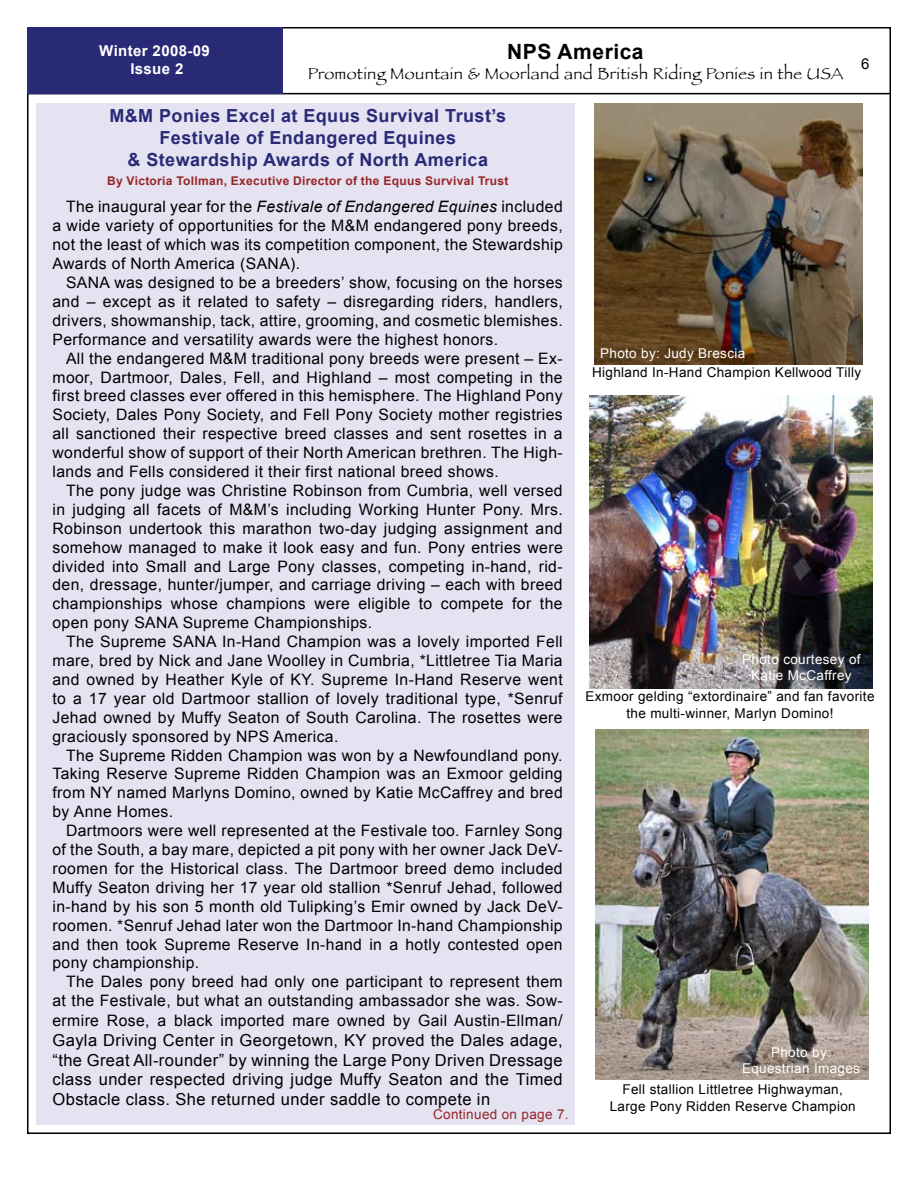
<style>
.page{position:relative;width:918px;height:1188px;background:#fff}
.page>*{position:absolute;margin:0;border:0;box-sizing:border-box;transform-origin:0 0}
.t1{font:700 21px "Arial";letter-spacing:.025em;color:#000}
.t2{font:700 18px/21.6px "Arial";letter-spacing:.025em;color:#282a76;text-align:center}
.t3{font:16.5px/19.8px "Arial";letter-spacing:.025em;color:#000;text-align:justify}
.t4{font:16.5px "Papyrus";letter-spacing:.025em;color:#000}
.t5{font:15.75px/18.9px "Arial";letter-spacing:.025em;color:#000;text-align:justify}
.t6{font:700 15px/18px "Arial";letter-spacing:.025em;color:#fff;text-align:center}
.t7{font:13.5px/16.2px "Arial";letter-spacing:.025em;color:#000;text-align:center}
.t8{font:13.5px/16.2px "Arial";letter-spacing:.025em;color:#fff;text-align:center}
.t9{font:13.5px "Arial";letter-spacing:.025em;color:#962428}
.t10{font:700 12px "Arial";letter-spacing:.025em;color:#962528}
.s1{font-style:italic}
.s2{font-size:16.5px}
</style>
<div class="page">
<hr style="left:27px;top:93px;width:863px;height:1px;background:#000">
<div style="left:27px;top:27px;width:255px;height:66px;background:#292a76"></div>
<img style="left:589px;top:395px;width:283px;height:293px">
<img style="left:594px;top:103px;width:268px;height:261px">
<img style="left:596px;top:729px;width:273px;height:350px">
<div style="left:36px;top:103px;width:539px;height:1022px;background:#e5e2f1"></div>
<p class="t6" style="left:99px;top:42px;width:112px">Winter 2008-09<br>Issue 2</p>
<h1 class="t1" style="left:507px;top:40px;width:138px">NPS America</h1>
<p class="t4" style="left:308px;top:64px;width:537px">Promoting Mountain &amp; Moorland and British Riding Ponies in the USA</p>
<p class="t2" style="left:109px;top:105px;width:398px">M&amp;M Ponies Excel at Equus Survival Trust’s<br>Festivale of Endangered Equines<br>&amp; Stewardship Awards of North America</p>
<p class="t10" style="left:107px;top:174px;width:403px">By Victoria Tollman, Executive Director of the Equus Survival Trust</p>
<p class="t5" style="left:52px;top:197px;width:512px;text-indent:14px">The inaugural year for the <span class="s1">Festivale of Endangered Equines</span> included a wide variety of opportunities for the M&amp;M endangered pony breeds, not the least of which was its competition component, the Stewardship Awards of North America (SANA).</p>
<p class="t5" style="left:52px;top:273px;width:512px;text-indent:14px">SANA was designed to be a breeders’ show, focusing on the horses and – except as it related to safety – disregarding riders, handlers, drivers, showmanship, tack, attire, grooming, and cosmetic blemishes.<br>Performance and versatility awards were the highest honors.</p>
<p class="t5" style="left:52px;top:349px;width:512px;text-indent:14px">All the endangered M&amp;M traditional pony breeds were present – Ex&shy;moor, Dartmoor, Dales, Fell, and Highland – most competing in the first breed classes ever offered in this hemisphere. The Highland Pony Society, Dales Pony Society, and Fell Pony Society mother registries all sanctioned their respective breed classes and sent rosettes in a wonderful show of support of their North American brethren. The High&shy;lands and Fells considered it their first national breed shows.</p>
<p class="t5" style="left:52px;top:481px;width:512px;text-indent:14px">The pony judge was Christine Robinson from Cumbria, well versed in judging all facets of M&amp;M’s including Working Hunter Pony. Mrs.<br>Robinson undertook this marathon two-day judging assignment and somehow managed to make it look easy and fun. Pony entries were divided into Small and Large Pony classes, competing in-hand, rid&shy;den, dressage, hunter/jumper, and carriage driving – each with breed championships whose champions were eligible to compete for the open pony SANA Supreme Championships.</p>
<p class="t5" style="left:52px;top:632px;width:512px;text-indent:14px">The Supreme SANA In-Hand Champion was a lovely imported Fell mare, bred by Nick and Jane Woolley in Cumbria, *Littletree Tia Maria and owned by Heather Kyle of KY. Supreme In-Hand Reserve went to a 1 7 year old Dartmoor stallion of lovely traditional type, *Senruf Jehad owned by Muffy Seaton of South Carolina. The rosettes were graciously sponsored by NPS America.</p>
<p class="t5" style="left:52px;top:746px;width:512px;text-indent:14px">The Supreme Ridden Champion was won by a Newfoundland pony.<br>Taking Reserve Supreme Ridden Champion was an Exmoor gelding from NY named Marlyns Domino, owned by Katie McCaffrey and bred by Anne Homes.</p>
<p class="t5" style="left:52px;top:821px;width:512px;text-indent:14px">Dartmoors were well represented at the Festivale too. Farnley Song of the South, a bay mare, depicted a pit pony with her owner Jack DeV&shy;roomen for the Historical class. The Dartmoor breed demo included Muffy Seaton driving her 1 7 year old stallion *Senruf Jehad, followed in-hand by his son 5 month old Tulipking’s Emir owned by Jack DeV&shy;roomen. *Senruf Jehad later won the Dartmoor In-hand Championship and then took Supreme Reserve In-hand in a hotly contested open pony championship.</p>
<p class="t5" style="left:52px;top:972px;width:512px;line-height:19.4px;text-indent:14px">The Dales pony breed had only one participant to represent them at the Festivale, but what an outstanding ambassador she was. Sow&shy;ermire Rose, a black imported mare owned by Gail Austin-Ell<span class="s2">man/</span></p>
<p class="t3" style="left:52px;top:1030px;width:512px">Gayla Driving Center in Georgetown, KY proved the Dales adage, “the Great All-rounder” by winning the Large Pony Driven Dressage class under respected driving judge Muffy Seaton and the Timed Obstacle class. She returned under saddle to compete in</p>
<p class="t9" style="left:433px;top:1107px;width:137px">Continued on page 7.</p>
<p class="t8" style="left:600px;top:345px;width:147px">Photo by: Judy Brescia</p>
<p class="t7" style="left:592px;top:364px;width:271px">Highland In-Hand Champion Kellwood Tilly</p>
<p class="t8" style="left:742px;top:651px;width:120px">Photo courtesey of<br>Katie McCaffrey</p>
<p class="t7" style="left:586px;top:688px;width:291px">Exmoor gelding “extordinaire” and fan favorite the multi-winner, Marlyn Domino!</p>
<p class="t8" style="left:742px;top:1044px;width:119px">Photo by:<br>Equestrian Images</p>
<p class="t7" style="left:610px;top:1081px;width:247px">Fell stallion Littletree Highwayman,<br>Large Pony Ridden Reserve Champion</p>
</div>
